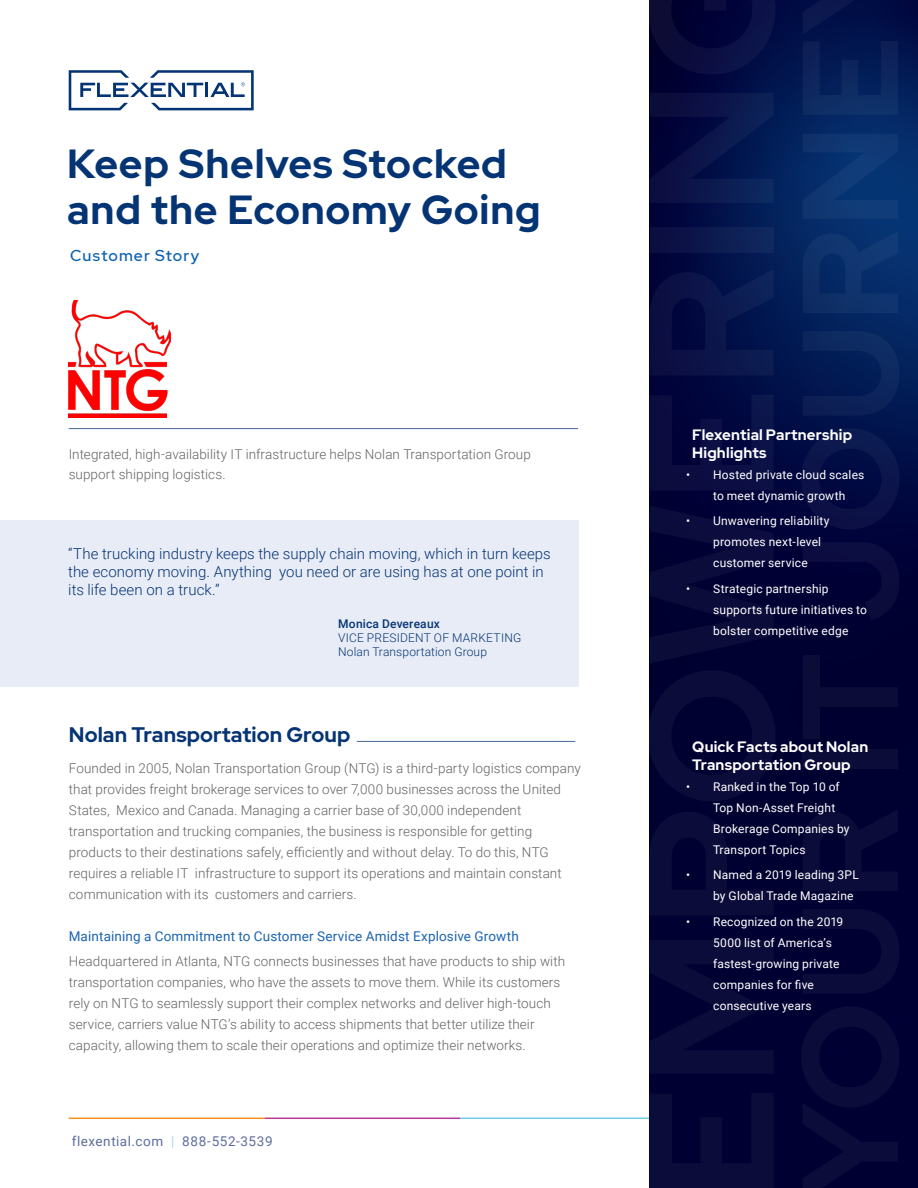
<style>
.page{position:relative;width:918px;height:1188px;background:#fff}
.page>*{position:absolute;margin:0;border:0;box-sizing:border-box;transform-origin:0 0}
.t1{font:700 177px "Red Hat Display";letter-spacing:.005em;color:#fff}
.t2{font:700 40.5px/46.5px "Red Hat Display";letter-spacing:.015em;color:#053474}
.t3{font:700 21px "Red Hat Display";letter-spacing:.005em;color:#053474}
.t4{font:500 15.75px "Red Hat Display";letter-spacing:.07em;color:#0d62b0}
.t5{font:300 15px/18px "Roboto";color:#053474}
.t6{font:700 15px/18px "Red Hat Display";letter-spacing:.015em;color:#fff}
.t7{font:300 13.5px/21px "Roboto";letter-spacing:.005em;color:#636366}
.t8{font:13.5px "Roboto";letter-spacing:.01em;color:#1b63b0}
.t9{font:13.5px "Roboto";letter-spacing:.04em;color:#5e6c9d}
.t10{font:12px/21px "Roboto";letter-spacing:.015em;color:#fff}
.t11{font:300 12px "Roboto";letter-spacing:.015em;color:#053474}
.t12{font:500 12px "Roboto";letter-spacing:.015em;color:#053474}
.s1{color:#9ed8f5}
</style>
<div class="page">
<hr style="left:460px;top:1118px;width:196px;height:1px;background:#6dcde3">
<hr style="left:264px;top:1118px;width:196px;height:1px;background:#b53b96">
<hr style="left:69px;top:1118px;width:195px;height:1px;background:#f6911e">
<svg style="left:649px;top:0;width:269px;height:1188px;background:#00083d"></svg>
<svg style="left:69px;top:70px;width:185px;height:40px"></svg>
<div style="left:0;top:521px;width:578px;height:166px;background:#e8ecf6"></div>
<hr style="left:357px;top:741px;width:218px;height:1px;background:#053474">
<hr style="left:69px;top:428px;width:509px;height:1px;background:#053474">
<img style="left:68px;top:300px;width:102px;height:118px">
<p class="t2" style="left:67px;top:140px;width:475px">Keep Shelves Stocked and the Economy Going</p>
<p class="t4" style="left:70px;top:245px;width:131px">Customer Story</p>
<p class="t7" style="left:69px;top:444px;width:464px;line-height:19.5px">Integrated, high-availability IT infrastructure helps Nolan Transportation Group support shipping logistics.</p>
<p class="t5" style="left:68px;top:544px;width:484px">“The trucking industry keeps the supply chain moving, which in turn keeps the economy moving. Anything you need or are using has at one point in its life been on a truck.”</p>
<p class="t12" style="left:338px;top:615px;width:103px">Monica Devereaux</p>
<p class="t11" style="left:338px;top:629px;width:185px">VICE PRESIDENT OF MARKETING</p>
<p class="t11" style="left:338px;top:644px;width:150px">Nolan Transportation Group</p>
<p class="t3" style="left:69px;top:721px;width:283px">Nolan Transportation Group</p>
<p class="t7" style="left:69px;top:757px;width:513px">Founded in 2005, Nolan Transportation Group (NTG) is a third-party logistics company that provides freight brokerage services to over 7,000 businesses across the United States, Mexico and Canada. Managing a carrier base of 30,000 independent transportation and trucking companies, the business is responsible for getting products to their destinations safely, efficiently and without delay. To do this, NTG requires a reliable IT infrastructure to support its operations and maintain constant communication with its customers and carriers.</p>
<p class="t8" style="left:69px;top:927px;width:452px">Maintaining a Commitment to Customer Service Amidst Explosive Growth</p>
<p class="t7" style="left:69px;top:950px;width:498px">Headquartered in Atlanta, NTG connects businesses that have products to ship with transportation companies, who have the assets to move them. While its customers rely on NTG to seamlessly support their complex networks and deliver high-touch service, carriers value NTG’s ability to access shipments that better utilize their capacity, allowing them to scale their operations and optimize their networks.</p>
<p class="t9" style="left:72px;top:1132px;width:202px">flexential.com <span class="s1">|</span> 888-552-3539</p>
<h1 class="t1" style="left:596px;top:1200px;width:1261px;rotate:-90deg">EMPOWERING</h1>
<p class="t6" style="left:692px;top:425px;width:162px">Flexential Partnership<br>Highlights</p>
<p class="t10" style="left:713px;top:463px;width:153px;text-indent:-27px">• Hosted private cloud scales to meet dynamic growth</p>
<p class="t10" style="left:713px;top:510px;width:118px;text-indent:-27px">• Unwavering reliability promotes next-level customer service</p>
<p class="t10" style="left:713px;top:577px;width:155px;text-indent:-27px">• Strategic partnership supports future initiatives to bolster competitive edge</p>
<p class="t6" style="left:692px;top:737px;width:178px">Quick Facts about Nolan<br>Transportation Group</p>
<p class="t10" style="left:713px;top:775px;width:138px;text-indent:-27px">• Ranked in the Top 10 of<br>Top Non-Asset Freight<br>Brokerage Companies by<br>Transport Topics</p>
<p class="t10" style="left:713px;top:864px;width:147px;text-indent:-27px">• Named a 2019 leading 3PL by Global Trade Magazine</p>
<p class="t10" style="left:713px;top:910px;width:132px;text-indent:-27px">• Recognized on the 2019<br>5000 list of America’s fastest-growing private companies for five consecutive years</p>
</div>
